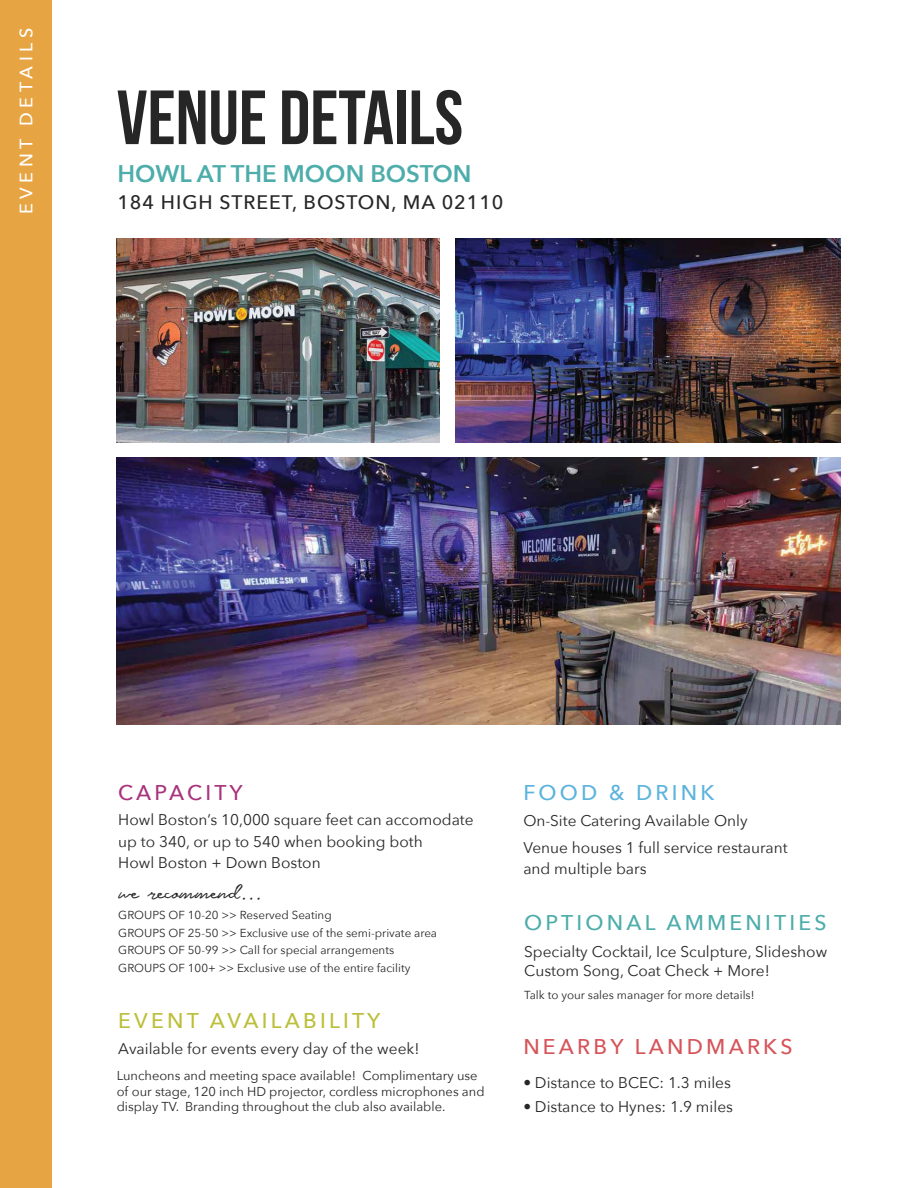
<style>
.page{position:relative;width:918px;height:1188px;background:#fff}
.page>*{position:absolute;margin:0;border:0;box-sizing:border-box;transform-origin:0 0}
.t1{font:700 76.65px "Bebas Neue";color:#272626}
.t2{font:600 24px "Avenir Next";color:#4dadaa}
.t3{font:23.85px "Antigua Presidente";color:#272626}
.t4{font:500 21.3px "Avenir Next";letter-spacing:.15em;color:#4dadaa}
.t5{font:500 21.3px "Avenir Next";letter-spacing:.15em;color:#bcbf39}
.t6{font:500 21.3px "Avenir Next";letter-spacing:.15em;color:#d6545a}
.t7{font:500 21.3px "Avenir Next";letter-spacing:.15em;color:#5cb3de}
.t8{font:500 21.3px "Avenir Next";letter-spacing:.14em;color:#a9327d}
.t9{font:500 19.5px "Avenir Next";letter-spacing:.05em;color:#272626}
.t10{font:500 18px "Avenir Next";letter-spacing:.25em;color:#fff}
.t11{font:15.45px/21.1px "Avenir Next";color:#272626}
.t12{font:12.9px/15.5px "Avenir Next";color:#272626}
.t13{font:11.55px/17.4px "Avenir Next";color:#272626}
</style>
<div class="page">
<div style="left:0;top:0;width:52px;height:1188px;background:#e6a443"></div>
<img style="left:117px;top:239px;width:322px;height:203px">
<img style="left:456px;top:239px;width:384px;height:203px">
<img style="left:117px;top:457px;width:723px;height:268px">
<p class="t10" style="left:11px;top:214px;width:188px;rotate:-90deg">EVENT DETAILS</p>
<h1 class="t1" style="left:117px;top:76px;width:348px">VENUE DETAILS</h1>
<h2 class="t2" style="left:117px;top:153px;width:356px">HOWL AT THE MOON BOSTON</h2>
<p class="t9" style="left:117px;top:186px;width:388px">184 HIGH STREET, BOSTON, MA 02110</p>
<h3 class="t8" style="left:118px;top:774px;width:126px">CAPACITY</h3>
<p class="t11" style="left:118px;top:809px;width:357px">Howl Boston’s 10,000 square feet can accomodate up to 340, or up to 540 when booking both<br>Howl Boston + Down Boston</p>
<h3 class="t3" style="left:118px;top:878px;width:145px">we recommend...</h3>
<p class="t13" style="left:118px;top:906px;width:320px">GROUPS OF 10-20 &gt;&gt; Reserved Seating<br>GROUPS OF 25-50 &gt;&gt; Exclusive use of the semi-private area GROUPS OF 50-99 &gt;&gt; Call for special arrangements GROUPS OF 100+ &gt;&gt; Exclusive use of the entire facility</p>
<h3 class="t5" style="left:118px;top:1002px;width:264px">EVENT AVAILABILITY</h3>
<p class="t11" style="left:118px;top:1038px;width:303px">Available for events every day of the week!</p>
<p class="t12" style="left:117px;top:1067px;width:369px">Luncheons and meeting space available! Complimentary use of our stage, 120 inch HD projector, cordless microphones and display TV. Branding throughout the club also available.</p>
<h3 class="t7" style="left:523px;top:774px;width:193px">FOOD &amp; DRINK</h3>
<p class="t11" style="left:523px;top:806px;width:266px;line-height:27px">On-Site Catering Available Only<br>Venue houses 1 full service restaurant</p>
<p class="t11" style="left:523px;top:858px;width:125px">and multiple bars</p>
<h3 class="t4" style="left:524px;top:905px;width:304px">OPTIONAL AMMENITIES</h3>
<p class="t11" style="left:524px;top:942px;width:304px;line-height:18.6px">Specialty Cocktail, Ice Sculpture, Slideshow<br>Custom Song, Coat Check + More!</p>
<p class="t13" style="left:524px;top:986px;width:232px">Talk to your sales manager for more details!</p>
<h3 class="t6" style="left:523px;top:1029px;width:271px">NEARBY LANDMARKS</h3>
<p class="t11" style="left:523px;top:1071px;width:209px">• Distance to BCEC: 1.3 miles</p>
<p class="t11" style="left:523px;top:1096px;width:211px">• Distance to Hynes: 1.9 miles</p>
</div>
